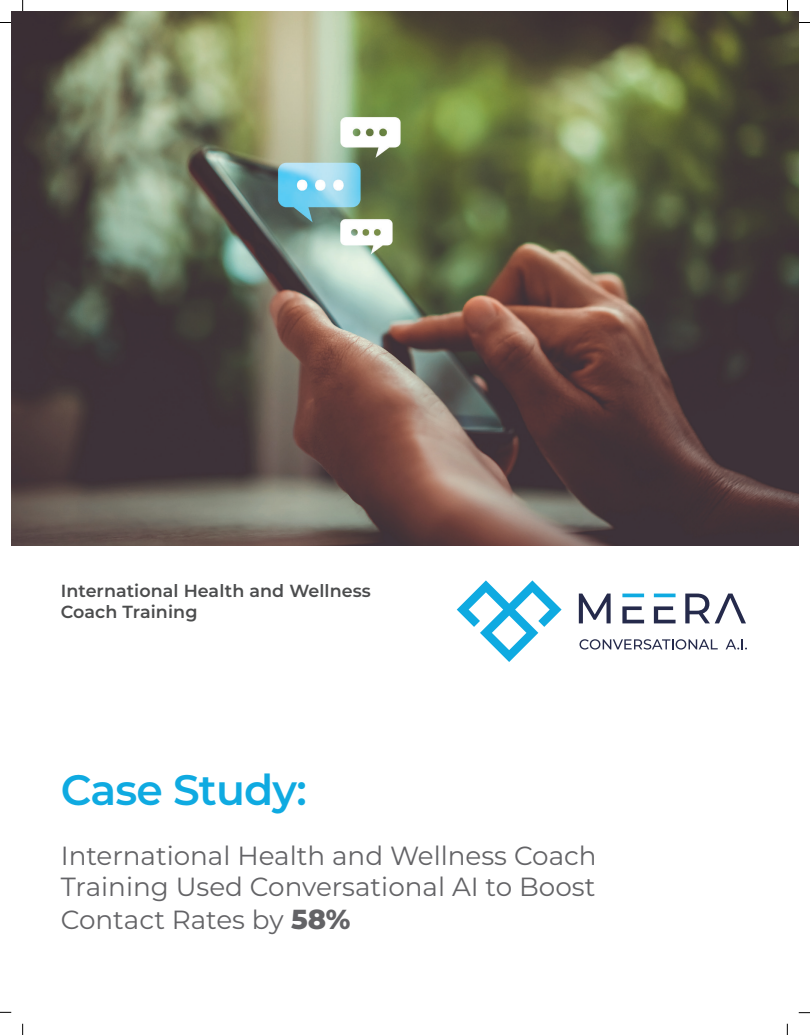
<style>
.page{position:relative;width:810px;height:1035px;background:#fff}
.page>*{position:absolute;margin:0;border:0;box-sizing:border-box;transform-origin:0 0}
.t1{font:600 42.5px "Montserrat";letter-spacing:-.02em;color:#0faae1}
.t2{font:26.25px/32.2px "Montserrat";color:#636366;text-align:justify}
.t3{font:600 17.5px/21px "Montserrat";letter-spacing:.005em;color:#4b4c4d}
.s1{font-weight:800;font-size:27.5px}
</style>
<div class="page">
<svg style="left:685px;top:594px;width:61px;height:29px"></svg>
<svg style="left:654px;top:606px;width:22px;height:17px"></svg>
<hr style="left:654px;top:594px;width:22px;height:3px;background:#0faae1">
<hr style="left:622px;top:594px;width:22px;height:3px;background:#0faae1">
<svg style="left:622px;top:606px;width:22px;height:17px"></svg>
<svg style="left:579px;top:594px;width:32px;height:29px"></svg>
<svg style="left:580px;top:639px;width:138px;height:11px"></svg>
<svg style="left:726px;top:639px;width:21px;height:11px"></svg>
<svg style="left:457px;top:580px;width:105px;height:82px"></svg>
<img style="left:11px;top:11px;width:788px;height:535px">
<p class="t3" style="left:61px;top:580px;width:312px">International Health and Wellness<br>Coach Training</p>
<h1 class="t1" style="left:61px;top:760px;width:248px">Case Study:</h1>
<p class="t2" style="left:61px;top:839px;width:537px">International Health and Wellness Coach Training Used Conversational AI to Boost Contact Rates by <span class="s1">58%</span></p>
</div>
